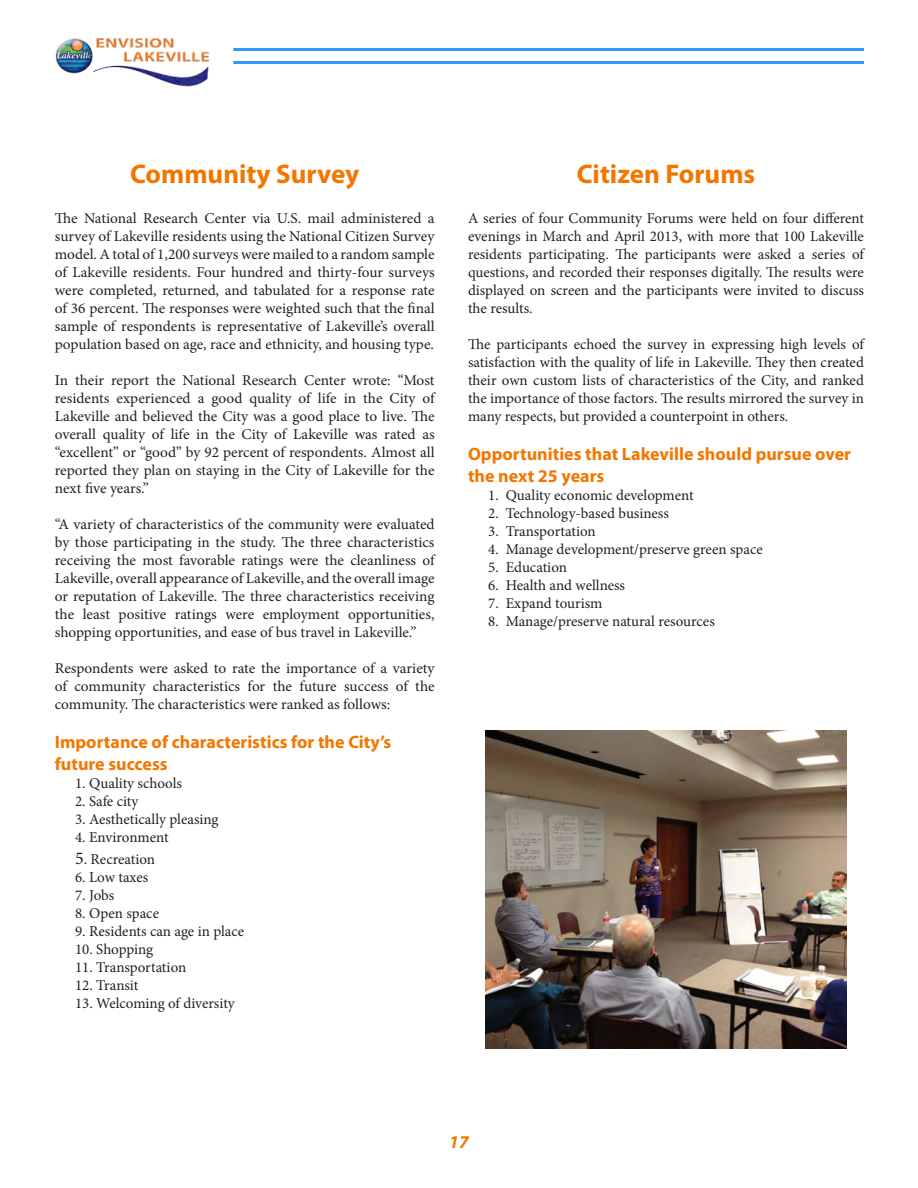
<style>
.page{position:relative;width:918px;height:1188px;background:#fff}
.page>*{position:absolute;margin:0;border:0;box-sizing:border-box;transform-origin:0 0}
.t1{font:700 27px "Myriad Pro";color:#f27700}
.t2{font:700 18px/21.6px "Myriad Pro";color:#f27700}
.t3{font:italic 700 18px "Myriad Pro";color:#f27700}
.t4{font:15px/18px "Minion Pro";color:#231f20;text-align:justify}
.s1{font-size:18px}
</style>
<div class="page">
<hr style="left:233px;top:48px;width:631px;height:3px;background:#39f">
<hr style="left:233px;top:61px;width:631px;height:3px;background:#39f">
<img style="left:55px;top:38px;width:154px;height:49px">
<img style="left:486px;top:730px;width:360px;height:319px">
<p class="t1" style="left:130px;top:156px;width:231px">Community Survey</p>
<p class="t4" style="left:55px;top:209px;width:381px">The National Research Center via U.S. mail administered a survey of Lakeville residents using the National Citizen Survey model. A total of 1,200 surveys were mailed to a random sample of Lakeville residents. Four hundred and thirty-four surveys were completed, returned, and tabulated for a response rate of 36 percent. The responses were weighted such that the final sample of respondents is representative of Lakeville’s overall population based on age, race and ethnicity, and housing type.</p>
<p class="t4" style="left:55px;top:371px;width:381px">In their report the National Research Center wrote: “Most residents experienced a good quality of life in the City of Lakeville and believed the City was a good place to live. The overall quality of life in the City of Lakeville was rated as “excellent” or “good” by 92 percent of respondents. Almost all reported they plan on staying in the City of Lakeville for the next five years.”</p>
<p class="t4" style="left:55px;top:515px;width:381px">“A variety of characteristics of the community were evaluated by those participating in the study. The three characteristics receiving the most favorable ratings were the cleanliness of Lakeville, overall appearance of Lakeville, and the overall image or reputation of Lakeville. The three characteristics receiving the least positive ratings were employment opportunities, shopping opportunities, and ease of bus travel in Lakeville.”</p>
<p class="t4" style="left:55px;top:659px;width:381px">Respondents were asked to rate the importance of a variety of community characteristics for the future success of the community. The characteristics were ranked as follows:</p>
<p class="t2" style="left:55px;top:731px;width:338px">Importance of characteristics for the City’s future success</p>
<p class="t4" style="left:75px;top:774px;width:108px">1. Quality schools</p>
<p class="t4" style="left:75px;top:792px;width:65px">2. Safe city</p>
<p class="t4" style="left:75px;top:810px;width:145px">3. Aesthetically pleasing</p>
<p class="t4" style="left:75px;top:828px;width:95px">4. Environment</p>
<p class="t4" style="left:75px;top:850px;width:82px"><span class="s1">5</span>. Recreation</p>
<p class="t4" style="left:75px;top:868px;width:75px">6. Low taxes</p>
<p class="t4" style="left:75px;top:886px;width:41px">7. Jobs</p>
<p class="t4" style="left:75px;top:904px;width:85px">8. Open space</p>
<p class="t4" style="left:75px;top:922px;width:171px">9. Residents can age in place</p>
<p class="t4" style="left:75px;top:940px;width:80px">10. Shopping</p>
<p class="t4" style="left:75px;top:958px;width:113px">11. Transportation</p>
<p class="t4" style="left:75px;top:976px;width:65px">12. Transit</p>
<p class="t4" style="left:75px;top:994px;width:161px">13. Welcoming of diversity</p>
<p class="t1" style="left:577px;top:156px;width:180px">Citizen Forums</p>
<p class="t4" style="left:468px;top:209px;width:397px">A series of four Community Forums were held on four different evenings in March and April 2013, with more that 100 Lakeville residents participating. The participants were asked a series of questions, and recorded their responses digitally. The results were displayed on screen and the participants were invited to discuss the results.</p>
<p class="t4" style="left:468px;top:335px;width:398px">The participants echoed the survey in expressing high levels of satisfaction with the quality of life in Lakeville. They then created their own custom lists of characteristics of the City, and ranked the importance of those factors. The results mirrored the survey in many respects, but provided a counterpoint in others.</p>
<p class="t2" style="left:468px;top:443px;width:385px">Opportunities that Lakeville should pursue over the next 25 years</p>
<p class="t4" style="left:488px;top:486px;width:207px">1. Quality economic development</p>
<p class="t4" style="left:488px;top:504px;width:182px">2. Technology‐based business</p>
<p class="t4" style="left:488px;top:522px;width:109px">3. Transportation</p>
<p class="t4" style="left:488px;top:540px;width:276px">4. Manage development/preserve green space</p>
<p class="t4" style="left:488px;top:558px;width:80px">5. Education</p>
<p class="t4" style="left:488px;top:576px;width:138px">6. Health and wellness</p>
<p class="t4" style="left:488px;top:594px;width:116px">7. Expand tourism</p>
<p class="t4" style="left:488px;top:612px;width:228px">8. Manage/preserve natural resources</p>
<p class="t3" style="left:449px;top:1130px;width:21px">17</p>
</div>
